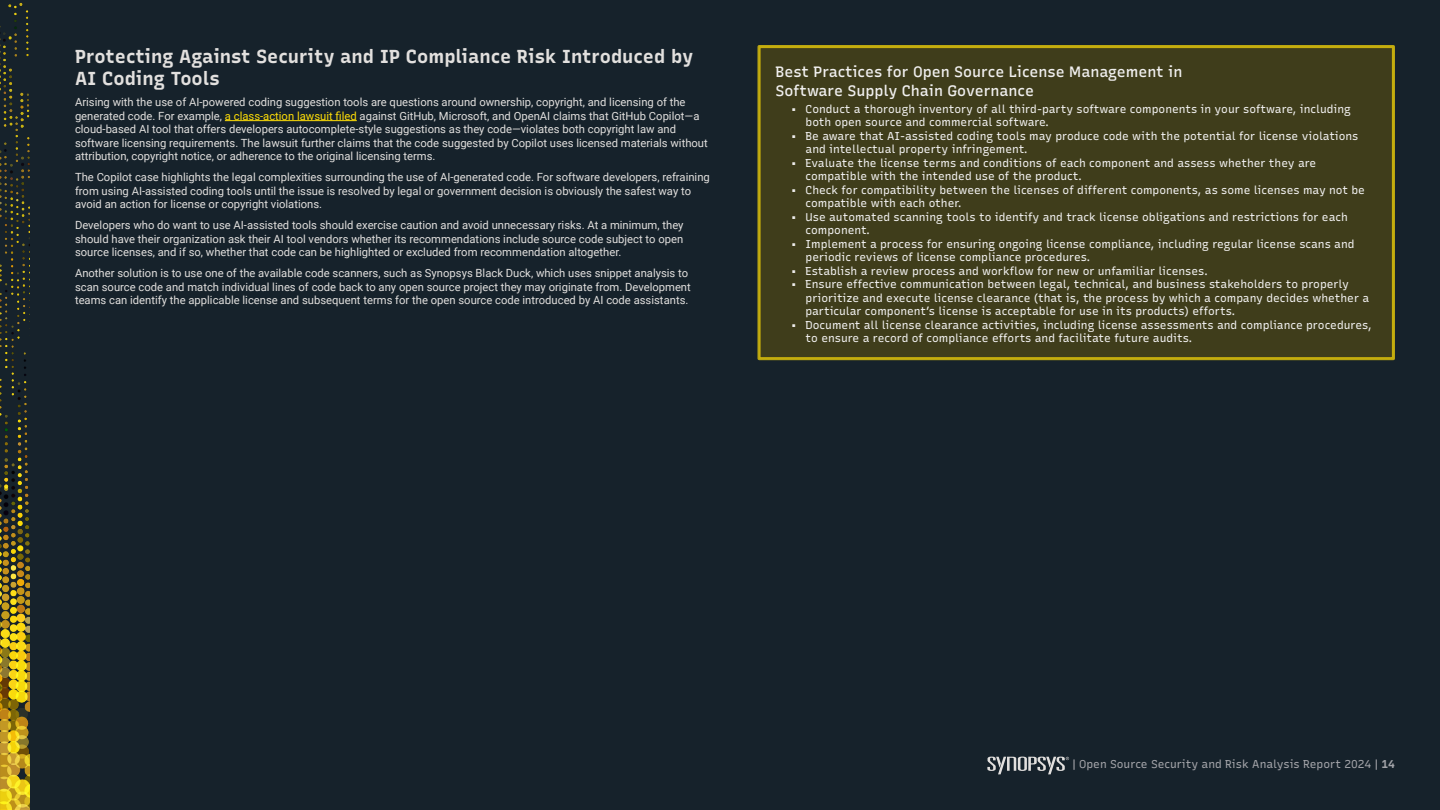
<style>
.page{position:relative;width:1440px;height:810px;background:#16222b}
.page>*{position:absolute;margin:0;border:0;box-sizing:border-box;transform-origin:0 0}
.t1{font:300 18.75px/22.5px "Recursive Sans Linear";color:#e2e0de}
.t2{font:300 15px/18.8px "Recursive Sans Linear";color:#f0efee}
.t3{font:11.25px/13.5px "Roboto";color:#e2e0de}
.t4{font:300 11.25px/13.5px "Recursive Sans Linear";color:#f0efee}
.t5{font:300 11.25px "Recursive Sans Linear";color:#a2a3a8}
.s1{color:#ffde07}
</style>
<div class="page">
<svg style="left:987px;top:757px;width:82px;height:17px"></svg>
<img style="left:0;top:3px;width:30px;height:807px">
<hr style="left:225px;top:120px;width:132px;height:1px;background:#ffde07">
<div style="left:759px;top:47px;width:634px;height:312px;background:#3f3d1b"></div>
<div style="left:758px;top:45px;width:637px;height:315px;border:3px solid #ffde07"></div>
<h1 class="t1" style="left:75px;top:44px;width:620px">Protecting Against Security and IP Compliance Risk Introduced by<br>AI Coding Tools</h1>
<p class="t3" style="left:75px;top:95px;width:634px">Arising with the use of AI-powered coding suggestion tools are questions around ownership, copyright, and licensing of the generated code. For example, <span class="s1">a class-action lawsuit filed</span> against GitHub, Microsoft, and OpenAI claims that GitHub Copilot—a cloud-based AI tool that offers developers autocomplete-style suggestions as they code—violates both copyright law and software licensing requirements. The lawsuit further claims that the code suggested by Copilot uses licensed materials without attribution, copyright notice, or adherence to the original licensing terms.</p>
<p class="t3" style="left:75px;top:170px;width:636px">The Copilot case highlights the legal complexities surrounding the use of AI-generated code. For software developers, refraining from using AI-assisted coding tools until the issue is resolved by legal or government decision is obviously the safest way to avoid an action for license or copyright violations.</p>
<p class="t3" style="left:75px;top:218px;width:610px;text-align:justify">Developers who do want to use AI-assisted tools should exercise caution and avoid unnecessary risks. At a minimum, they should have their organization ask their AI tool vendors whether its recommendations include source code subject to open source licenses, and if so, whether that code can be highlighted or excluded from recommendation altogether.</p>
<p class="t3" style="left:75px;top:266px;width:617px">Another solution is to use one of the available code scanners, such as Synopsys Black Duck, which uses snippet analysis to scan source code and match individual lines of code back to any open source project they may originate from. Development teams can identify the applicable license and subsequent terms for the open source code introduced by AI code assistants.</p>
<h2 class="t2" style="left:776px;top:62px;width:408px">Best Practices for Open Source License Management in<br>Software Supply Chain Governance</h2>
<p class="t4" style="left:806px;top:101px;width:547px;text-indent:-15px">• Conduct a thorough inventory of all third-party software components in your software, including both open source and commercial software.</p>
<p class="t4" style="left:806px;top:128px;width:554px;text-indent:-15px">• Be aware that AI-assisted coding tools may produce code with the potential for license violations and intellectual property infringement.</p>
<p class="t4" style="left:806px;top:155px;width:512px;text-indent:-15px">• Evaluate the license terms and conditions of each component and assess whether they are compatible with the intended use of the product.</p>
<p class="t4" style="left:806px;top:182px;width:561px;text-indent:-15px">• Check for compatibility between the licenses of different components, as some licenses may not be compatible with each other.</p>
<p class="t4" style="left:806px;top:209px;width:544px;text-indent:-15px">• Use automated scanning tools to identify and track license obligations and restrictions for each component.</p>
<p class="t4" style="left:806px;top:236px;width:550px;text-indent:-15px">• Implement a process for ensuring ongoing license compliance, including regular license scans and periodic reviews of license compliance procedures.</p>
<p class="t4" style="left:791px;top:263px;width:419px">• Establish a review process and workflow for new or unfamiliar licenses.</p>
<p class="t4" style="left:806px;top:277px;width:565px;text-indent:-15px">• Ensure effective communication between legal, technical, and business stakeholders to properly prioritize and execute license clearance (that is, the process by which a company decides whether a particular component’s license is acceptable for use in its products) efforts.</p>
<p class="t4" style="left:806px;top:317px;width:568px;text-indent:-15px">• Document all license clearance activities, including license assessments and compliance procedures, to ensure a record of compliance efforts and facilitate future audits.</p>
<p class="t5" style="left:1072px;top:755px;width:324px">| Open Source Security and Risk Analysis Report 2024 | 14</p>
</div>
